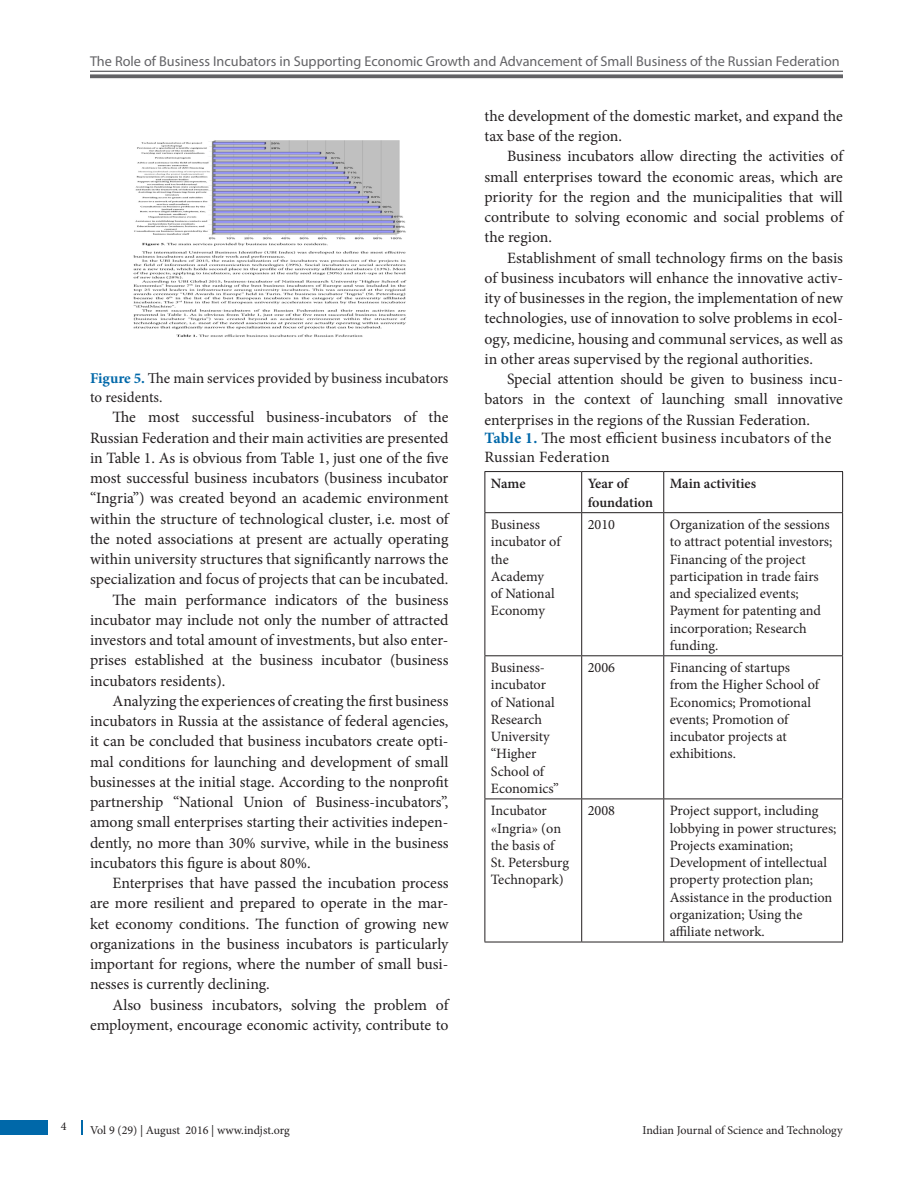
<style>
.page{position:relative;width:918px;height:1188px;background:#fff}
.page>*{position:absolute;margin:0;border:0;box-sizing:border-box;transform-origin:0 0}
.Text_Ind{font:15.75px/20.2px "Minion Pro";color:#231f20;text-align:justify}
.TabTitle{font:15.75px/18.8px "Minion Pro";letter-spacing:.015em;color:#231f20}
.Fig_cap{font:15px/19.5px "Minion Pro";color:#231f20}
.TabBody{font:14.25px/17.2px "Minion Pro";letter-spacing:-.005em;color:#231f20}
.t1{font:14.25px "Myriad Pro";color:#636366}
.TabCH{font:600 14.25px/18.8px "Minion Pro";color:#231f20}
.t2{font:12px "Minion Pro";color:#231f20}
.s1{font-weight:700;color:#0068a9}
</style>
<div class="page">
<div style="left:0;top:1120px;width:47px;height:15px;background:#0068a9"></div>
<svg style="left:81px;top:1120px;width:1px;height:15px"></svg>
<hr style="left:90px;top:71px;width:753px;height:1px;background:#636366">
<svg style="left:90px;top:74px;width:753px;height:4px;background:#737376"></svg>
<img style="left:133px;top:140px;width:274px;height:197px">
<hr style="left:484px;top:471px;width:98px;height:1px;background:#231f20">
<hr style="left:484px;top:472px;width:1px;height:40px;background:#231f20">
<hr style="left:582px;top:471px;width:82px;height:1px;background:#231f20">
<hr style="left:581px;top:472px;width:1px;height:40px;background:#231f20">
<hr style="left:664px;top:471px;width:179px;height:1px;background:#231f20">
<hr style="left:663px;top:472px;width:1px;height:40px;background:#231f20">
<hr style="left:842px;top:472px;width:1px;height:40px;background:#231f20">
<hr style="left:484px;top:512px;width:98px;height:1px;background:#231f20">
<hr style="left:484px;top:513px;width:1px;height:142px;background:#231f20">
<hr style="left:582px;top:512px;width:82px;height:1px;background:#231f20">
<hr style="left:581px;top:513px;width:1px;height:142px;background:#231f20">
<hr style="left:664px;top:512px;width:179px;height:1px;background:#231f20">
<hr style="left:663px;top:513px;width:1px;height:142px;background:#231f20">
<hr style="left:842px;top:513px;width:1px;height:142px;background:#231f20">
<hr style="left:484px;top:655px;width:98px;height:1px;background:#231f20">
<hr style="left:484px;top:656px;width:1px;height:143px;background:#231f20">
<hr style="left:582px;top:655px;width:82px;height:1px;background:#231f20">
<hr style="left:581px;top:656px;width:1px;height:143px;background:#231f20">
<hr style="left:664px;top:655px;width:179px;height:1px;background:#231f20">
<hr style="left:663px;top:656px;width:1px;height:143px;background:#231f20">
<hr style="left:842px;top:656px;width:1px;height:143px;background:#231f20">
<hr style="left:484px;top:799px;width:98px;height:1px;background:#231f20">
<hr style="left:484px;top:799px;width:1px;height:143px;background:#231f20">
<hr style="left:582px;top:799px;width:82px;height:1px;background:#231f20">
<hr style="left:581px;top:799px;width:1px;height:143px;background:#231f20">
<hr style="left:664px;top:799px;width:179px;height:1px;background:#231f20">
<hr style="left:663px;top:799px;width:1px;height:143px;background:#231f20">
<hr style="left:842px;top:799px;width:1px;height:143px;background:#231f20">
<hr style="left:484px;top:942px;width:98px;height:1px;background:#231f20">
<hr style="left:582px;top:942px;width:82px;height:1px;background:#231f20">
<hr style="left:664px;top:942px;width:179px;height:1px;background:#231f20">
<p class="t1" style="left:90px;top:53px;width:751px">The Role of Business Incubators in Supporting Economic Growth and Advancement of Small Business of the Russian Federation</p>
<p class="Fig_cap" style="left:90px;top:368px;width:360px"><span class="s1">Figure 5.</span> The main services provided by business incubators to residents.</p>
<p class="Text_Ind" style="left:90px;top:407px;width:360px;text-indent:22px">The most successful business-incubators of the Russian Federation and their main activities are presented in Table 1. As is obvious from Table 1, just one of the five most successful business incubators (business incubator “Ingria”) was created beyond an academic environment within the structure of technological cluster, i.e. most of the noted associations at present are actually operating within university structures that significantly narrows the specialization and focus of projects that can be incubated.</p>
<p class="Text_Ind" style="left:90px;top:590px;width:360px;text-indent:22px">The main performance indicators of the business incubator may include not only the number of attracted investors and total amount of investments, but also enter&shy;prises established at the business incubator (business incubators residents).</p>
<p class="Text_Ind" style="left:90px;top:691px;width:360px;text-indent:22px">Analyzing the experiences of creating the first business incubators in Russia at the assistance of federal agencies, it can be concluded that business incubators create opti&shy;mal conditions for launching and development of small businesses at the initial stage. According to the nonprofit partnership “National Union of Business-incubators”, among small enterprises starting their activities indepen&shy;dently, no more than 30% survive, while in the business incubators this figure is about 80%.</p>
<p class="Text_Ind" style="left:90px;top:873px;width:360px;text-indent:22px">Enterprises that have passed the incubation process are more resilient and prepared to operate in the mar&shy;ket economy conditions. The function of growing new organizations in the business incubators is particularly important for regions, where the number of small busi&shy;nesses is currently declining.</p>
<p class="Text_Ind" style="left:90px;top:995px;width:360px;text-align:right">Also business incubators, solving the problem of employment, encourage economic activity, contribute to</p>
<p class="Text_Ind" style="left:484px;top:106px;width:360px">the development of the domestic market, and expand the tax base of the region.</p>
<p class="Text_Ind" style="left:484px;top:146px;width:360px;text-indent:22px">Business incubators allow directing the activities of small enterprises toward the economic areas, which are priority for the region and the municipalities that will contribute to solving economic and social problems of the region.</p>
<p class="Text_Ind" style="left:484px;top:248px;width:360px;text-indent:22px">Establishment of small technology firms on the basis of business incubators will enhance the innovative activ&shy;ity of businesses in the region, the implementation of new technologies, use of innovation to solve problems in ecol&shy;ogy, medicine, housing and communal services, as well as in other areas supervised by the regional authorities.</p>
<p class="Text_Ind" style="left:484px;top:369px;width:360px;text-indent:22px">Special attention should be given to business incu&shy;bators in the context of launching small innovative enterprises in the regions of the Russian Federation.</p>
<p class="TabTitle" style="left:484px;top:429px;width:348px"><span class="s1">Table 1.</span> The most efficient business incubators of the<br>Russian Federation</p>
<p class="TabCH" style="left:491px;top:474px;width:36px">Name</p>
<p class="TabCH" style="left:588px;top:474px;width:67px">Year of foundation</p>
<p class="TabCH" style="left:670px;top:474px;width:88px">Main activities</p>
<p class="TabBody" style="left:491px;top:516px;width:71px">Business incubator of the</p>
<p class="TabBody" style="left:491px;top:568px;width:65px">Academy of National<br>Economy</p>
<p class="TabBody" style="left:588px;top:516px;width:29px">2010</p>
<p class="TabBody" style="left:670px;top:516px;width:164px">Organization of the sessions to attract potential investors;<br>Financing of the project participation in trade fairs and specialized events;<br>Payment for patenting and incorporation; Research funding.</p>
<p class="TabBody" style="left:491px;top:659px;width:70px">Business&shy;incubator of National<br>Research<br>University “Higher<br>School of<br>Economics”</p>
<p class="TabBody" style="left:588px;top:659px;width:29px">2006</p>
<p class="TabBody" style="left:670px;top:659px;width:151px">Financing of startups from the Higher School of<br>Economics; Promotional events; Promotion of incubator projects at exhibitions.</p>
<p class="TabBody" style="left:491px;top:802px;width:80px">Incubator «Ingria» (on the basis of<br>St. Petersburg<br>Technopark)</p>
<p class="TabBody" style="left:588px;top:802px;width:29px">2008</p>
<p class="TabBody" style="left:670px;top:802px;width:168px">Project support, including lobbying in power structures;</p>
<p class="TabBody" style="left:670px;top:837px;width:159px">Projects examination;<br>Development of intellectual property protection plan;</p>
<p class="TabBody" style="left:670px;top:888px;width:164px">Assistance in the production organization; Using the affiliate network.</p>
<p class="t2" style="left:61px;top:1118px;width:7px">4</p>
<p class="t2" style="left:90px;top:1123px;width:201px">Vol 9 (29) | August 2016 | www.indjst.org</p>
<p class="t2" style="left:642px;top:1123px;width:202px">Indian Journal of Science and Technology</p>
</div>
